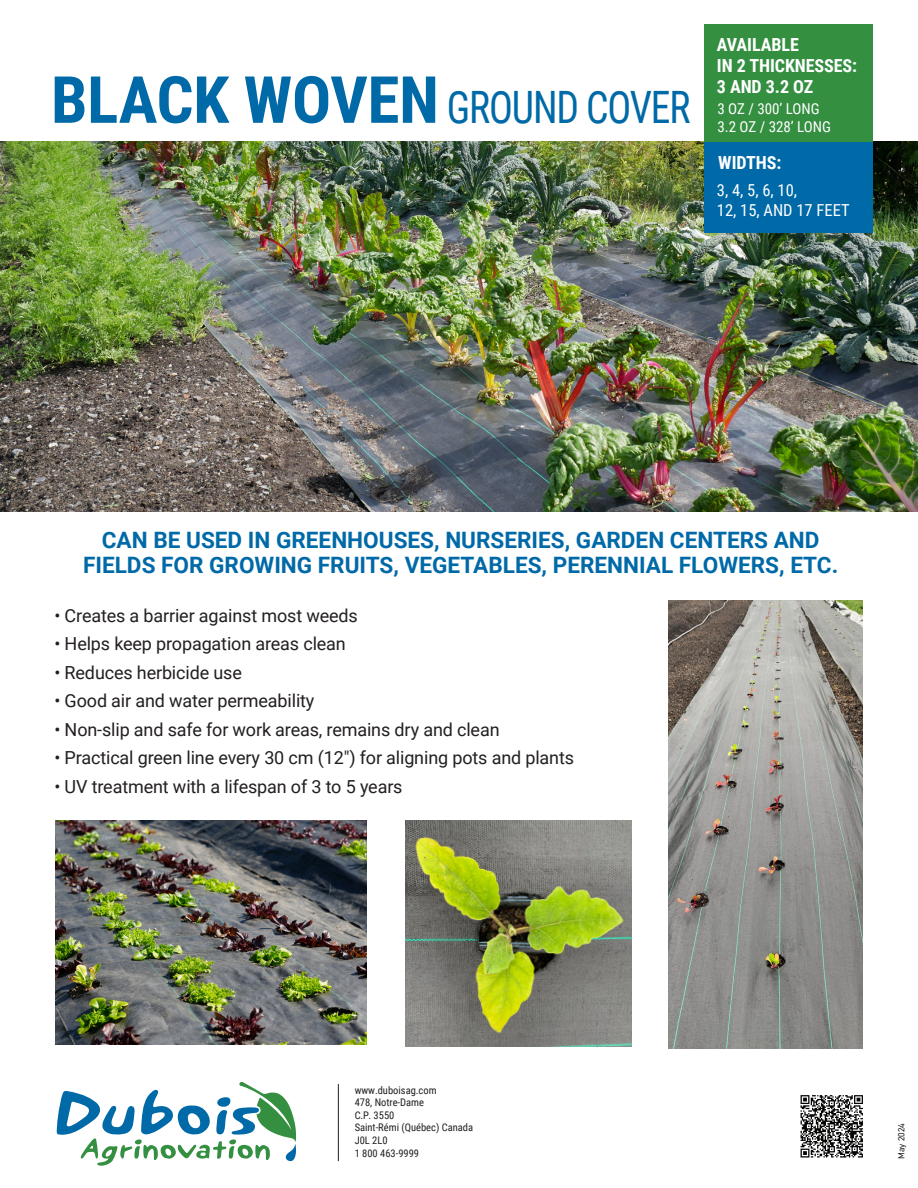
<style>
.page{position:relative;width:918px;height:1188px;background:#fff}
.page>*{position:absolute;margin:0;border:0;box-sizing:border-box;transform-origin:0 0}
.t1{font:44.7px "Roboto Condensed";letter-spacing:-.03em;color:#0069a7;scale:.89 1}
.t2{font:700 22.65px/25.7px "Roboto";color:#0069a7;text-align:center}
.t3{font:18px "Roboto";letter-spacing:-.01em;color:#231f20}
.t4{font:700 18px/21px "Roboto Condensed";letter-spacing:-.005em;color:#fff}
.t5{font:16.5px/19.8px "Roboto Condensed";color:#fff}
.t6{font:15px/18px "Roboto Condensed";color:#fff}
.t7{font:10.5px/12.6px "Roboto Condensed";color:#231f20}
.t8{font:9px "DIN2014";color:#231f20}
.s1{font-weight:700;font-size:65.1px}
</style>
<div class="page">
<img style="left:0;top:142px;width:918px;height:370px">
<img style="left:669px;top:601px;width:194px;height:448px">
<svg style="left:56px;top:1082px;width:240px;height:84px"></svg>
<hr style="left:338px;top:1084px;width:1px;height:77px;background:#231f20">
<svg style="left:800px;top:1095px;width:63px;height:63px"></svg>
<div style="left:704px;top:142px;width:168px;height:91px;background:#0069a7"></div>
<div style="left:704px;top:24px;width:168px;height:118px;background:#348f41"></div>
<img style="left:406px;top:821px;width:225px;height:225px">
<img style="left:55px;top:821px;width:312px;height:224px">
<h1 class="t1" style="left:51px;top:76px;width:720px"><span class="s1">BLACK WOVEN</span> GROUND COVER</h1>
<p class="t4" style="left:717px;top:34px;width:142px">AVAILABLE<br>IN 2 THICKNESSES:<br>3 AND 3.2 OZ</p>
<p class="t6" style="left:717px;top:100px;width:115px">3 OZ / 300’ LONG<br>3.2 OZ / 328’ LONG</p>
<p class="t4" style="left:718px;top:151px;width:65px">WIDTHS:</p>
<p class="t5" style="left:717px;top:180px;width:134px">3, 4, 5, 6, 10,<br>12, 15, AND 17 FEET</p>
<p class="t2" style="left:83px;top:526px;width:757px">CAN BE USED IN GREENHOUSES, NURSERIES, GARDEN CENTERS AND<br>FIELDS FOR GROWING FRUITS, VEGETABLES, PERENNIAL FLOWERS, ETC.</p>
<p class="t3" style="left:54px;top:603px;width:305px">• Creates a barrier against most weeds</p>
<p class="t3" style="left:54px;top:631px;width:293px">• Helps keep propagation areas clean</p>
<p class="t3" style="left:54px;top:660px;width:189px">• Reduces herbicide use</p>
<p class="t3" style="left:54px;top:688px;width:262px">• Good air and water permeability</p>
<p class="t3" style="left:54px;top:717px;width:447px">• Non-slip and safe for work areas, remains dry and clean</p>
<p class="t3" style="left:54px;top:745px;width:521px">• Practical green line every 30 cm (12") for aligning pots and plants</p>
<p class="t3" style="left:54px;top:774px;width:350px">• UV treatment with a lifespan of 3 to 5 years</p>
<p class="t7" style="left:355px;top:1083px;width:120px">www.duboisag.com<br>478, Notre-Dame<br>C.P. 3550<br>Saint-Rémi (Québec) Canada<br>J0L 2L0<br>1 800 463-9999</p>
<p class="t8" style="left:896px;top:1159px;width:37px;rotate:-90deg">May 2024</p>
</div>
